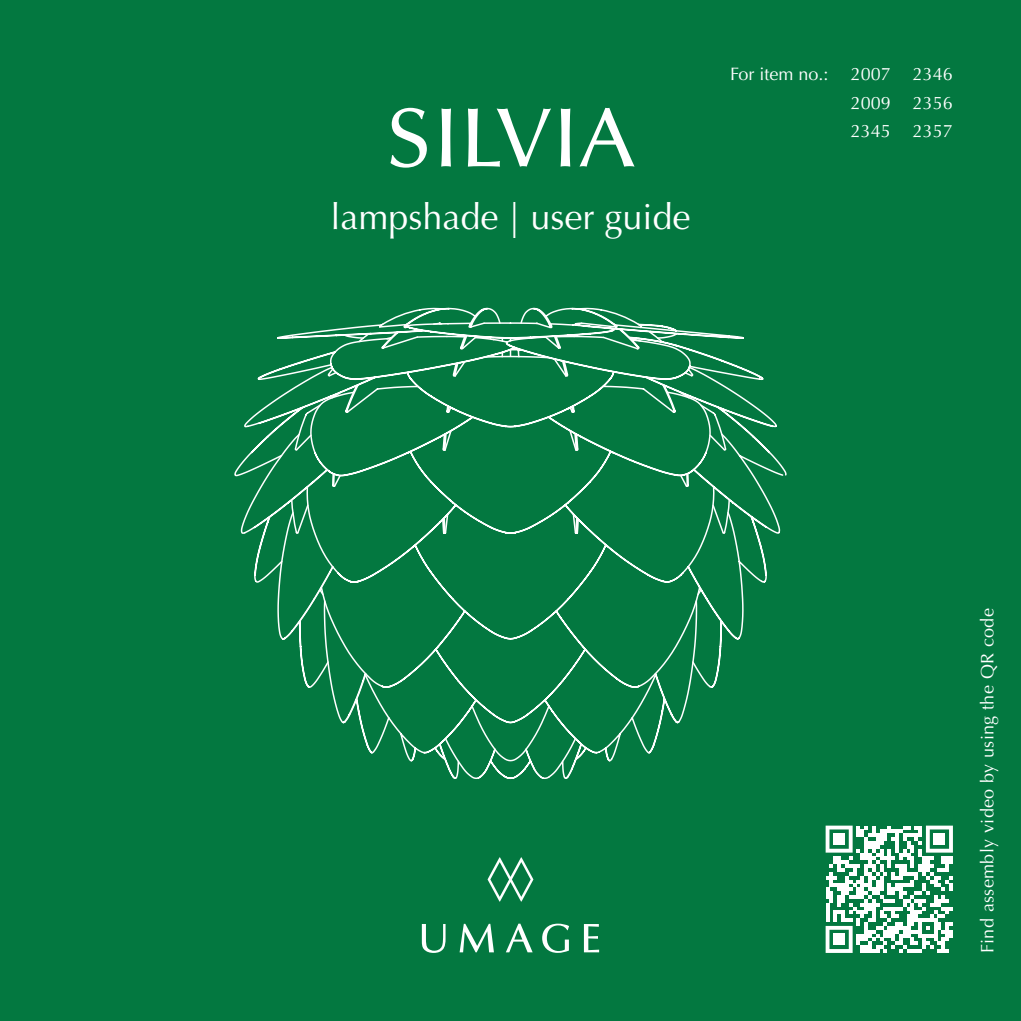
<style>
.page{position:relative;width:1021px;height:1021px;background:#fff}
.page>*{position:absolute;margin:0;border:0;box-sizing:border-box;transform-origin:0 0}
.t1{font:500 84px "Optima LT Std";color:#fff}
.t2{font:36px "Optima LT Std";color:#fff}
.t3{font:18px "Optima LT Std";color:#fff}
.t4{font:18px "Optima LT Std";letter-spacing:.02em;color:#fff}
</style>
<div class="page">
<div style="left:0;top:0;width:1020px;height:1020px;background:#037840"></div>
<svg style="left:584px;top:924px;width:15px;height:28px"></svg>
<svg style="left:487px;top:857px;width:46px;height:44px"></svg>
<svg style="left:422px;top:924px;width:23px;height:28px"></svg>
<svg style="left:459px;top:923px;width:35px;height:29px"></svg>
<svg style="left:506px;top:923px;width:26px;height:29px"></svg>
<svg style="left:542px;top:923px;width:27px;height:29px"></svg>
<svg style="left:234px;top:361px;width:553px;height:279px"></svg>
<svg style="left:294px;top:321px;width:432px;height:459px"></svg>
<svg style="left:825px;top:825px;width:127px;height:127px"></svg>
<p class="t1" style="left:385px;top:91px;width:251px">SILVIA</p>
<p class="t2" style="left:330px;top:196px;width:362px">lampshade | user guide</p>
<p class="t3" style="left:730px;top:64px;width:100px">For item no.:</p>
<p class="t3" style="left:850px;top:64px;width:42px">2007</p>
<p class="t3" style="left:850px;top:92px;width:42px">2009</p>
<p class="t3" style="left:850px;top:121px;width:42px">2345</p>
<p class="t3" style="left:912px;top:64px;width:42px">2346</p>
<p class="t3" style="left:912px;top:92px;width:42px">2356</p>
<p class="t3" style="left:912px;top:121px;width:42px">2357</p>
<p class="t4" style="left:977px;top:952px;width:346px;rotate:-90deg">Find assembly video by using the QR code</p>
</div>
